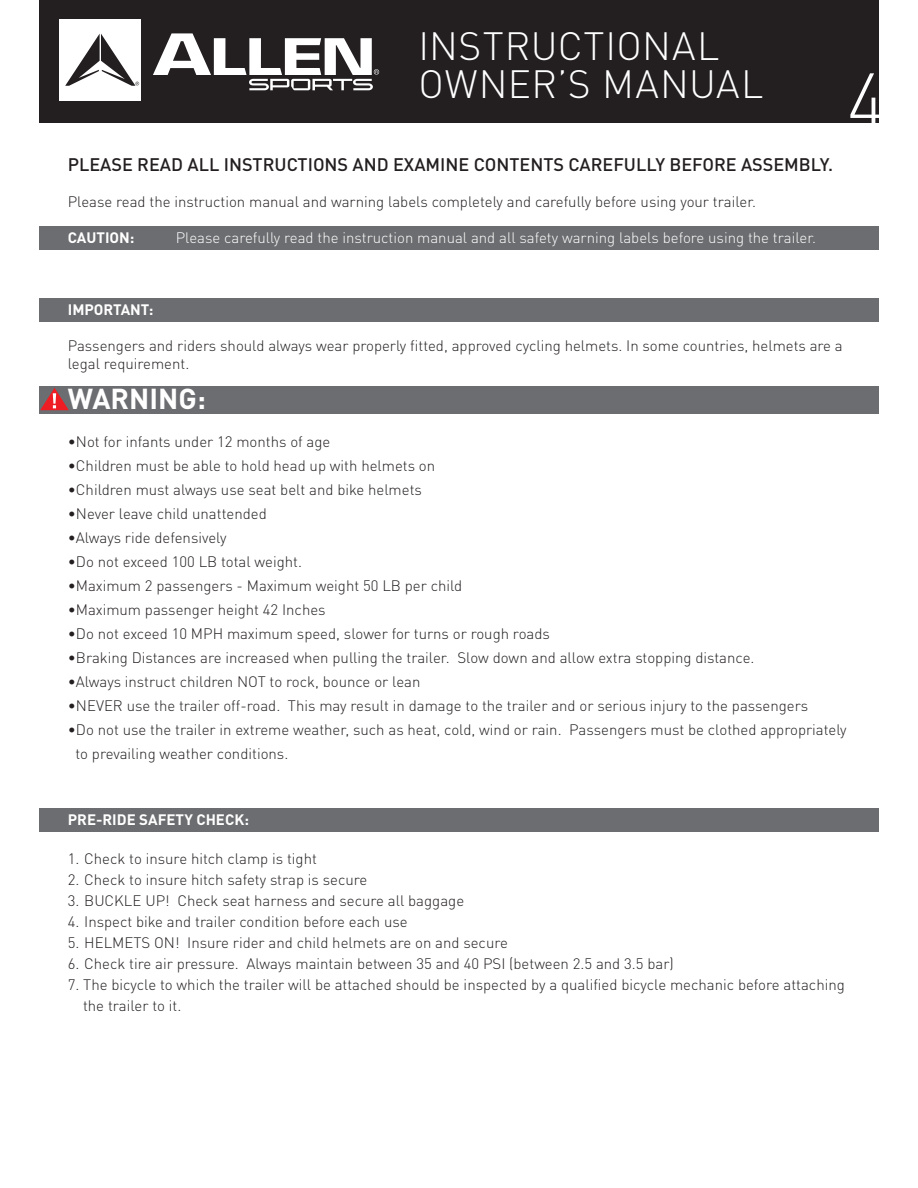
<style>
.page{position:relative;width:918px;height:1188px;background:#fff}
.page>*{position:absolute;margin:0;border:0;box-sizing:border-box;transform-origin:0 0}
.t1{font:300 39px/38.2px "DINOT";letter-spacing:.025em;color:#fff}
.t2{font:700 28.5px "DINOT";color:#fff}
.t3{font:500 18px "DINOT";color:#231f20}
.t4{font:300 15px/18px "DINOT";color:#231f20}
.t5{font:300 15px "DINOT";color:#fff}
.t6{font:700 15px "DINOT";color:#fff}
.s1{font-size:75px}
</style>
<div class="page">
<div style="left:39px;top:0;width:840px;height:123px;background:#231f20"></div>
<div style="left:59px;top:19px;width:82px;height:82px;background:#fff"></div>
<svg style="left:65px;top:34px;width:74px;height:52px"></svg>
<svg style="left:153px;top:33px;width:226px;height:57px"></svg>
<div style="left:39px;top:298px;width:840px;height:24px;background:#6c6d70"></div>
<div style="left:39px;top:386px;width:840px;height:28px;background:#6c6d70"></div>
<div style="left:39px;top:808px;width:840px;height:24px;background:#6c6d70"></div>
<div style="left:39px;top:226px;width:840px;height:24px;background:#6c6d70"></div>
<svg style="left:40px;top:388px;width:29px;height:23px"></svg>
<h1 class="t1" style="left:418px;top:26px;width:469px">INSTRUCTIONAL<br>OWNER’S MANUAL <span class="s1">4</span></h1>
<p class="t3" style="left:68px;top:153px;width:767px">PLEASE READ ALL INSTRUCTIONS AND EXAMINE CONTENTS CAREFULLY BEFORE ASSEMBLY.</p>
<p class="t4" style="left:68px;top:193px;width:690px">Please read the instruction manual and warning labels completely and carefully before using your trailer.</p>
<p class="t6" style="left:68px;top:228px;width:68px">CAUTION:</p>
<p class="t5" style="left:176px;top:229px;width:642px">Please carefully read the instruction manual and all safety warning labels before using the trailer.</p>
<p class="t6" style="left:68px;top:300px;width:87px">IMPORTANT:</p>
<p class="t4" style="left:68px;top:337px;width:777px">Passengers and riders should always wear properly fitted, approved cycling helmets. In some countries, helmets are a legal requirement.</p>
<h2 class="t2" style="left:68px;top:381px;width:140px">WARNING:</h2>
<p class="t4" style="left:68px;top:432px;width:264px">•Not for infants under 12 months of age</p>
<p class="t4" style="left:68px;top:456px;width:369px">•Children must be able to hold head up with helmets on</p>
<p class="t4" style="left:68px;top:480px;width:356px">•Children must always use seat belt and bike helmets</p>
<p class="t4" style="left:68px;top:504px;width:201px">•Never leave child unattended</p>
<p class="t4" style="left:68px;top:528px;width:160px">•Always ride defensively</p>
<p class="t4" style="left:68px;top:552px;width:236px">•Do not exceed 100 LB total weight.</p>
<p class="t4" style="left:68px;top:576px;width:396px">•Maximum 2 passengers - Maximum weight 50 LB per child</p>
<p class="t4" style="left:68px;top:600px;width:259px">•Maximum passenger height 42 Inches</p>
<p class="t4" style="left:68px;top:624px;width:484px">•Do not exceed 10 MPH maximum speed, slower for turns or rough roads</p>
<p class="t4" style="left:68px;top:648px;width:688px">•Braking Distances are increased when pulling the trailer. Slow down and allow extra stopping distance.</p>
<p class="t4" style="left:68px;top:672px;width:354px">•Always instruct children NOT to rock, bounce or lean</p>
<p class="t4" style="left:68px;top:696px;width:742px">•NEVER use the trailer off-road. This may result in damage to the trailer and or serious injury to the passengers</p>
<p class="t4" style="left:75px;top:717px;width:773px;line-height:24px;text-indent:-8px">•Do not use the trailer in extreme weather, such as heat, cold, wind or rain. Passengers must be clothed appropriately to prevailing weather conditions.</p>
<p class="t6" style="left:68px;top:810px;width:183px">PRE-RIDE SAFETY CHECK:</p>
<p class="t4" style="left:68px;top:849px;width:251px">1. Check to insure hitch clamp is tight</p>
<p class="t4" style="left:68px;top:870px;width:301px">2. Check to insure hitch safety strap is secure</p>
<p class="t4" style="left:68px;top:891px;width:398px">3. BUCKLE UP! Check seat harness and secure all baggage</p>
<p class="t4" style="left:68px;top:912px;width:342px">4. Inspect bike and trailer condition before each use</p>
<p class="t4" style="left:68px;top:933px;width:442px">5. HELMETS ON! Insure rider and child helmets are on and secure</p>
<p class="t4" style="left:68px;top:954px;width:607px">6. Check tire air pressure. Always maintain between 35 and 40 PSI (between 2.5 and 3.5 bar)</p>
<p class="t4" style="left:83px;top:974px;width:763px;line-height:21px;text-indent:-15px">7. The bicycle to which the trailer will be attached should be inspected by a qualified bicycle mechanic before attaching the trailer to it.</p>
</div>
